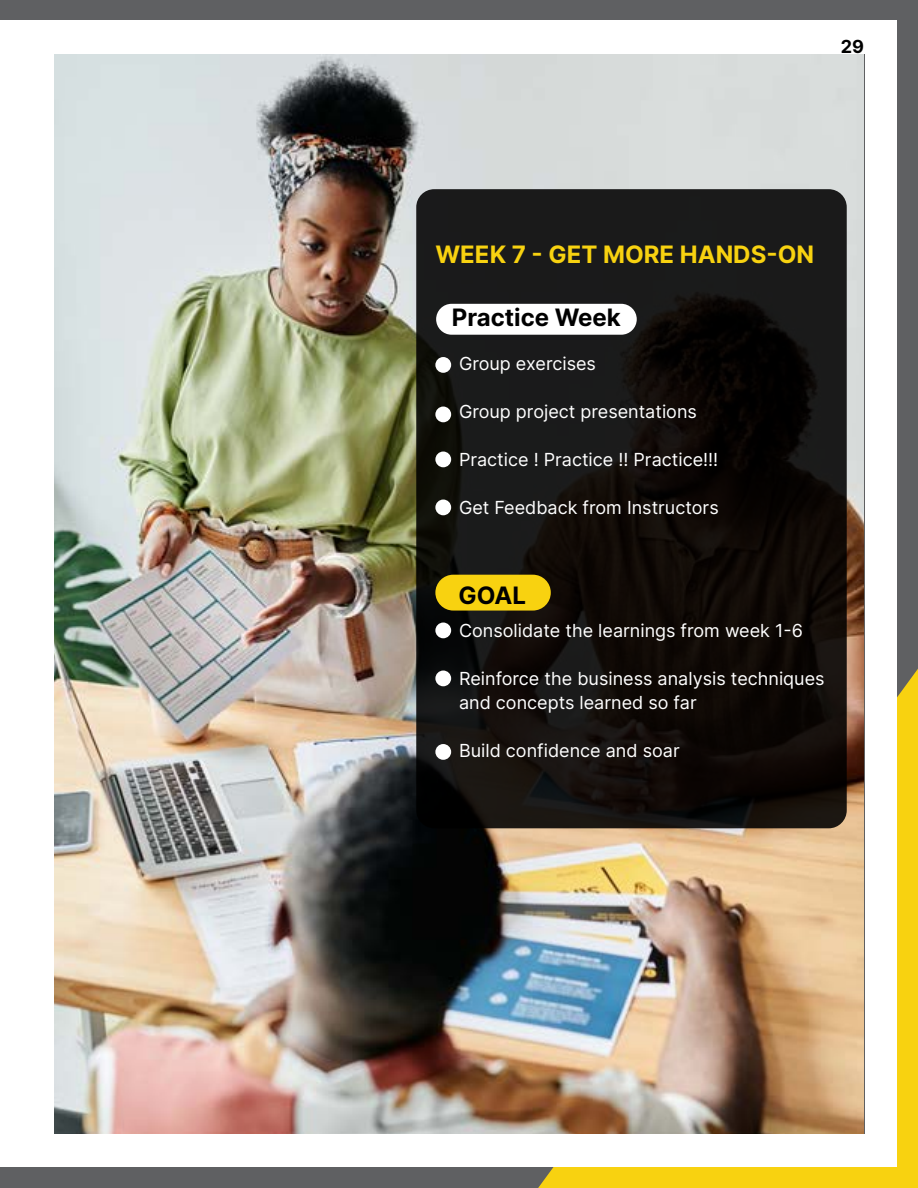
<style>
.page{position:relative;width:918px;height:1188px;background:#5f6062}
.page>*{position:absolute;margin:0;border:0;box-sizing:border-box;transform-origin:0 0}
.t1{font:700 24px "Inter";color:#f8d210}
.t2{font:700 24px "Inter";color:#000}
.t3{font:18px/24px "Inter";color:#fff}
.t4{font:700 18px "Inter";color:#000}
</style>
<div class="page">
<svg style="left:538px;top:669px;width:380px;height:519px;background:#f4d11e"></svg>
<div style="left:0;top:20px;width:896px;height:1147px;background:#fff"></div>
<img style="left:54px;top:54px;width:810px;height:1080px">
<svg style="left:416px;top:189px;width:431px;height:639px;background:#13100e"></svg>
<div style="left:435px;top:575px;width:116px;height:36px;background:#f8d210;border-radius:18px"></div>
<div style="left:435px;top:623px;width:16px;height:15px;background:#fff;border-radius:50%"></div>
<div style="left:435px;top:500px;width:16px;height:15px;background:#fff;border-radius:50%"></div>
<div style="left:435px;top:452px;width:16px;height:15px;background:#fff;border-radius:50%"></div>
<div style="left:435px;top:407px;width:16px;height:15px;background:#fff;border-radius:50%"></div>
<div style="left:435px;top:357px;width:16px;height:16px;background:#fff;border-radius:50%"></div>
<div style="left:435px;top:671px;width:16px;height:15px;background:#fff;border-radius:50%"></div>
<div style="left:435px;top:744px;width:16px;height:16px;background:#fff;border-radius:50%"></div>
<div style="left:436px;top:304px;width:201px;height:31px;background:#fff;border-radius:15px"></div>
<p class="t4" style="left:841px;top:33px;width:25px">29</p>
<h1 class="t1" style="left:435px;top:237px;width:380px">WEEK 7 - GET MORE HANDS-ON</h1>
<h1 class="t2" style="left:452px;top:300px;width:170px">Practice Week</h1>
<p class="t3" style="left:459px;top:351px;width:139px">Group exercises</p>
<p class="t3" style="left:459px;top:399px;width:239px">Group project presentations</p>
<p class="t3" style="left:459px;top:447px;width:261px">Practice ! Practice !! Practice!!!</p>
<p class="t3" style="left:459px;top:495px;width:261px">Get Feedback from Instructors</p>
<h1 class="t2" style="left:459px;top:578px;width:69px">GOAL</h1>
<p class="t3" style="left:459px;top:618px;width:345px">Consolidate the learnings from week 1-6</p>
<p class="t3" style="left:459px;top:666px;width:367px">Reinforce the business analysis techniques and concepts learned so far</p>
<p class="t3" style="left:459px;top:738px;width:222px">Build confidence and soar</p>
</div>
